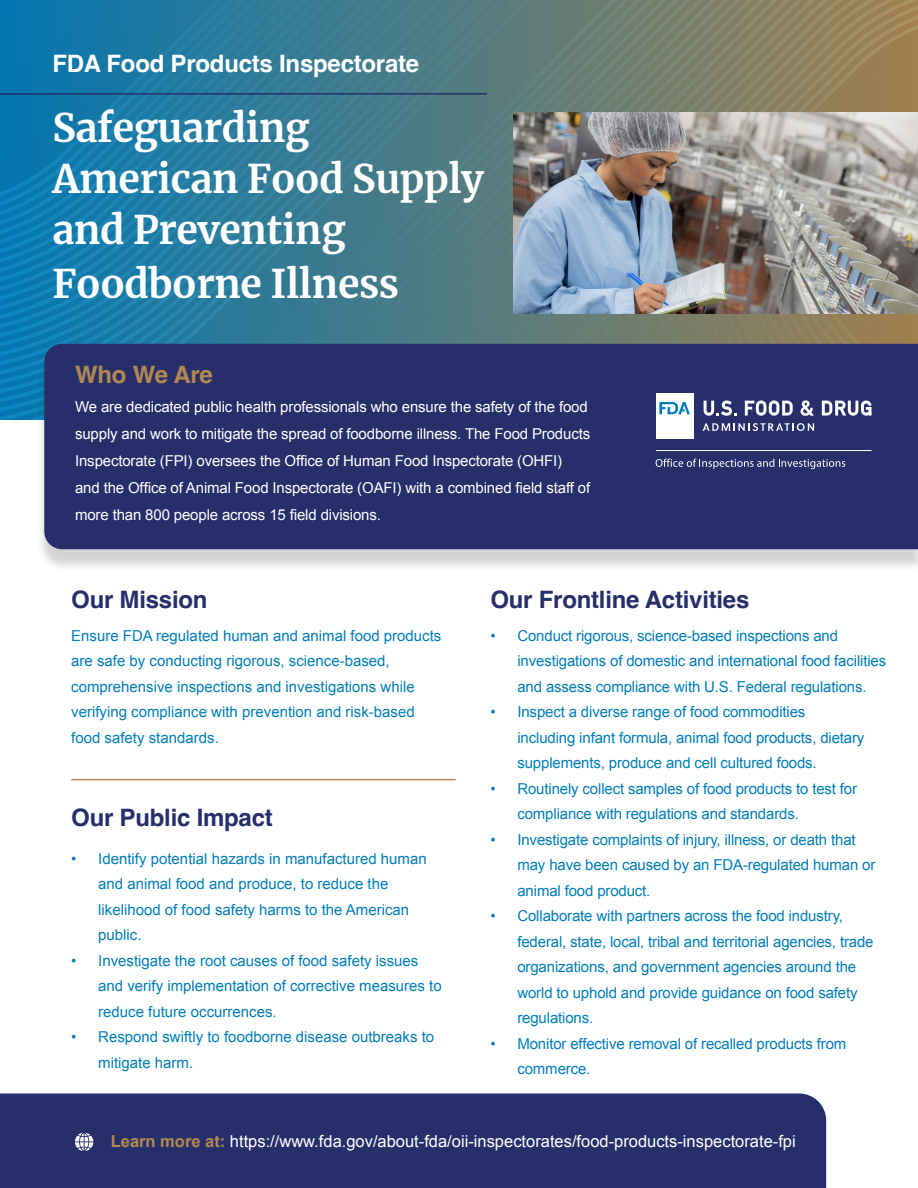
<style>
.page{position:relative;width:918px;height:1188px;background:#fff}
.page>*{position:absolute;margin:0;border:0;box-sizing:border-box;transform-origin:0 0}
.t1{font:700 39px/52.1px "Merriweather";letter-spacing:-.01em;color:#fff}
.t2{font:700 24px "Helvetica";letter-spacing:-.01em;color:#272f6b}
.t3{font:700 24px "Helvetica";letter-spacing:-.01em;color:#fff}
.t4{font:700 24px "Helvetica";letter-spacing:-.01em;color:#b18950}
.t5{font:16.5px "Arial";color:#fff}
.t6{font:15px/25.5px "Arial";letter-spacing:-.01em;color:#007dbb}
.t7{font:15px/27px "Arial";letter-spacing:-.01em;color:#fff}
.s1{font-weight:700;color:#b18950}
</style>
<div class="page">
<div style="left:0;top:0;width:918px;height:419px;background:linear-gradient(to right,#047ab5,#a28251)"></div>
<div style="left:0;top:1094px;width:826px;height:94px;background:#272f6b"></div>
<svg style="left:75px;top:1133px;width:18px;height:18px"></svg>
<img style="left:513px;top:112px;width:405px;height:201px">
<div style="left:36px;top:350px;width:882px;height:222px;background:#231f20;opacity:.2"></div>
<div style="left:44px;top:344px;width:874px;height:205px;background:#272f6b"></div>
<div style="left:656px;top:393px;width:38px;height:45px;background:#fff"></div>
<svg style="left:659px;top:402px;width:31px;height:12px"></svg>
<svg style="left:703px;top:423px;width:111px;height:8px"></svg>
<svg style="left:704px;top:401px;width:32px;height:15px"></svg>
<svg style="left:745px;top:401px;width:48px;height:15px"></svg>
<svg style="left:801px;top:400px;width:13px;height:16px"></svg>
<svg style="left:822px;top:401px;width:50px;height:15px"></svg>
<hr style="left:656px;top:450px;width:216px;height:1px;background:#fff">
<svg style="left:656px;top:459px;width:189px;height:10px;background:#555b8a"></svg>
<hr style="left:71px;top:779px;width:385px;height:1px;background:#b18950">
<hr style="left:0;top:93px;width:487px;height:2px;background:#272f6b">
<p class="t3" style="left:52px;top:49px;width:368px">FDA Food Products Inspectorate</p>
<p class="t1" style="left:52px;top:101px;width:433px">Safeguarding<br>American Food Supply and Preventing<br>Foodborne Illness</p>
<p class="t4" style="left:75px;top:360px;width:139px">Who We Are</p>
<p class="t7" style="left:75px;top:393px;width:517px">We are dedicated public health professionals who ensure the safety of the food supply and work to mitigate the spread of foodborne illness. The Food Products Inspectorate (FPI) oversees the Office of Human Food Inspectorate (OHFI) and the Office of Animal Food Inspectorate (OAFI) with a combined field staff of more than 800 people across 15 field divisions.</p>
<p class="t2" style="left:71px;top:585px;width:138px">Our Mission</p>
<p class="t2" style="left:490px;top:585px;width:260px">Our Frontline Activities</p>
<p class="t6" style="left:71px;top:623px;width:372px">Ensure FDA regulated human and animal food products are safe by conducting rigorous, science-based, comprehensive inspections and investigations while verifying compliance with prevention and risk-based food safety standards.</p>
<p class="t6" style="left:517px;top:623px;width:370px;text-indent:-27px">• Conduct rigorous, science-based inspections and investigations of domestic and international food facilities and assess compliance with U.S. Federal regulations.</p>
<p class="t6" style="left:517px;top:699px;width:349px;text-indent:-27px">• Inspect a diverse range of food commodities including infant formula, animal food products, dietary supplements, produce and cell cultured foods.</p>
<p class="t6" style="left:517px;top:776px;width:341px;text-indent:-27px">• Routinely collect samples of food products to test for compliance with regulations and standards.</p>
<p class="t6" style="left:517px;top:827px;width:359px;text-indent:-27px">• Investigate complaints of injury, illness, or death that may have been caused by an FDA-regulated human or animal food product.</p>
<p class="t6" style="left:517px;top:903px;width:358px;text-indent:-27px">• Collaborate with partners across the food industry, federal, state, local, tribal and territorial agencies, trade organizations, and government agencies around the world to uphold and provide guidance on food safety regulations.</p>
<p class="t6" style="left:517px;top:1031px;width:331px;text-indent:-27px">• Monitor effective removal of recalled products from commerce.</p>
<p class="t2" style="left:71px;top:803px;width:203px">Our Public Impact</p>
<p class="t6" style="left:98px;top:846px;width:330px;text-indent:-27px">• Identify potential hazards in manufactured human and animal food and produce, to reduce the likelihood of food safety harms to the American public.</p>
<p class="t6" style="left:98px;top:948px;width:345px;text-indent:-27px">• Investigate the root causes of food safety issues and verify implementation of corrective measures to reduce future occurrences.</p>
<p class="t6" style="left:98px;top:1024px;width:337px;text-indent:-27px">• Respond swiftly to foodborne disease outbreaks to mitigate harm.</p>
<p class="t5" style="left:111px;top:1130px;width:687px"><span class="s1">Learn more at:</span> https://www.fda.gov/about-fda/oii-inspectorates/food-products-inspectorate-fpi</p>
</div>
